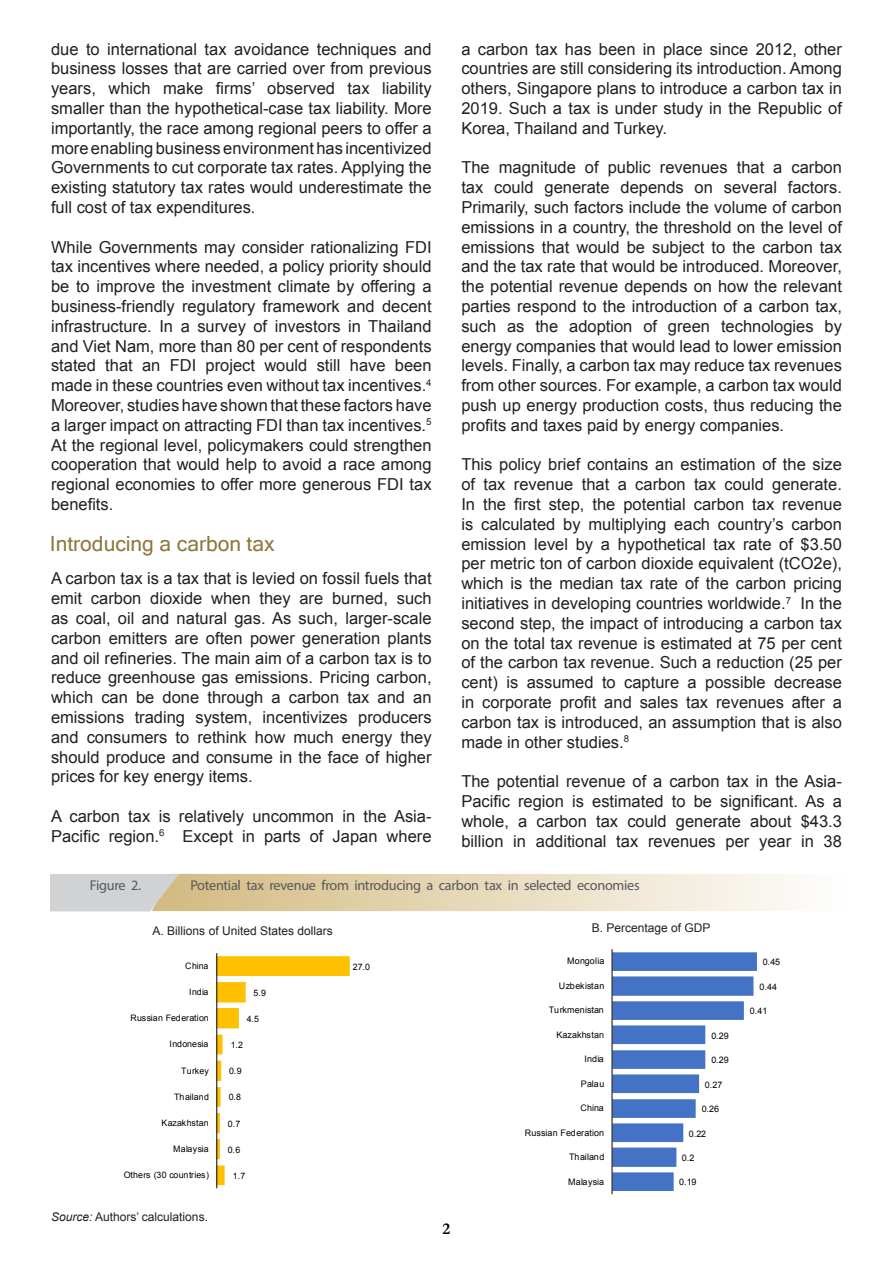
<style>
.page{position:relative;width:893px;height:1263px;background:#fff}
.page>*{position:absolute;margin:0;border:0;box-sizing:border-box;transform-origin:0 0}
.Heading{font:21px "Microsoft Sans Serif";color:#8e773b}
.t1{font:16.5px/19.8px "Arial";color:#231f20;text-align:justify}
.t2{font:700 16.5px "Garamond";color:#000}
.t3{font:14.25px "Myriad Pro";letter-spacing:-.02em;color:#57585a}
.Source{font:12px "Arial";color:#231f20}
.t4{font:9px "Arial";letter-spacing:.01em;color:#000}
.t5{font:9px "Arial";letter-spacing:.03em;color:#000}
.t6{font:8.85px "Arial";letter-spacing:.01em;color:#000}
.s1{font-style:italic}
</style>
<div class="page">
<svg style="left:50px;top:874px;width:744px;height:37px;background:#e3d8be"></svg>
<svg style="left:217px;top:956px;width:133px;height:229px"></svg>
<hr style="left:216px;top:953px;width:1px;height:235px;background:#000">
<svg style="left:613px;top:952px;width:144px;height:239px"></svg>
<hr style="left:612px;top:949px;width:1px;height:245px;background:#000">
<p class="t1" style="left:461px;top:39px;width:382px">a carbon tax has been in place since 2012, other countries are still considering its introduction. Among others, Singapore plans to introduce a carbon tax in 2019. Such a tax is under study in the Republic of Korea, Thailand and Turkey.</p>
<p class="t1" style="left:461px;top:158px;width:382px">The magnitude of public revenues that a carbon tax could generate depends on several factors.<br>Primarily, such factors include the volume of carbon emissions in a country, the threshold on the level of emissions that would be subject to the carbon tax and the tax rate that would be introduced. Moreover, the potential revenue depends on how the relevant parties respond to the introduction of a carbon tax, such as the adoption of green technologies by energy companies that would lead to lower emission levels. Finally, a carbon tax may reduce tax revenues from other sources. For example, a carbon tax would push up energy production costs, thus reducing the profits and taxes paid by energy companies.</p>
<p class="t1" style="left:461px;top:455px;width:382px">This policy brief contains an estimation of the size of tax revenue that a carbon tax could generate.<br>In the first step, the potential carbon tax revenue is calculated by multiplying each country’s carbon emission level by a hypothetical tax rate of $3.50 per metric ton of carbon dioxide equivalent (tCO2e), which is the median tax rate of the carbon pricing initiatives in developing countries worldwide.<sup>7</sup> In the second step, the impact of introducing a carbon tax on the total tax revenue is estimated at 75 per cent of the carbon tax revenue. Such a reduction (25 per cent) is assumed to capture a possible decrease in corporate profit and sales tax revenues after a carbon tax is introduced, an assumption that is also made in other studies.<sup>8</sup></p>
<p class="t1" style="left:461px;top:772px;width:382px">The potential revenue of a carbon tax in the Asia-Pacific region is estimated to be significant. As a whole, a carbon tax could generate about $43.3 billion in additional tax revenues per year in 38</p>
<p class="t1" style="left:51px;top:39px;width:382px">due to international tax avoidance techniques and business losses that are carried over from previous years, which make firms’ observed tax liability smaller than the hypothetical-case tax liability. More importantly, the race among regional peers to offer a more enabling business environment has incentivized Governments to cut corporate tax rates. Applying the existing statutory tax rates would underestimate the full cost of tax expenditures.</p>
<p class="t1" style="left:51px;top:237px;width:382px">While Governments may consider rationalizing FDI tax incentives where needed, a policy priority should be to improve the investment climate by offering a business-friendly regulatory framework and decent infrastructure. In a survey of investors in Thailand and Viet Nam, more than 80 per cent of respondents stated that an FDI project would still have been made in these countries even without tax incentives.<sup>4<br></sup>Moreover, studies have shown that these factors have a larger impact on attracting FDI than tax incentives.<sup>5<br></sup>At the regional level, policymakers could strengthen cooperation that would help to avoid a race among regional economies to offer more generous FDI tax benefits.</p>
<p class="Heading" style="left:50px;top:530px;width:226px">Introducing a carbon tax</p>
<p class="t1" style="left:51px;top:569px;width:382px">A carbon tax is a tax that is levied on fossil fuels that emit carbon dioxide when they are burned, such as coal, oil and natural gas. As such, larger-scale carbon emitters are often power generation plants and oil refineries. The main aim of a carbon tax is to reduce greenhouse gas emissions. Pricing carbon, which can be done through a carbon tax and an emissions trading system, incentivizes producers and consumers to rethink how much energy they should produce and consume in the face of higher prices for key energy items.</p>
<p class="t1" style="left:51px;top:806px;width:382px">A carbon tax is relatively uncommon in the Asia-<br>Pacific region.<sup>6</sup> Except in parts of Japan where</p>
<p class="t3" style="left:90px;top:876px;width:53px">Figure 2.</p>
<p class="t3" style="left:190px;top:876px;width:451px">Potential tax revenue from introducing a carbon tax in selected economies</p>
<p class="Source" style="left:153px;top:922px;width:182px">A. Billions of United States dollars</p>
<p class="Source" style="left:592px;top:919px;width:120px">B. Percentage of GDP</p>
<p class="t6" style="left:185px;top:960px;width:25px">China</p>
<p class="t6" style="left:353px;top:961px;width:19px">27.0</p>
<p class="t4" style="left:567px;top:955px;width:39px">Mongolia</p>
<p class="t4" style="left:763px;top:956px;width:19px">0.45</p>
<p class="t6" style="left:189px;top:986px;width:21px">India</p>
<p class="t6" style="left:254px;top:987px;width:14px">5.9</p>
<p class="t5" style="left:559px;top:980px;width:47px">Uzbekistan</p>
<p class="t4" style="left:760px;top:981px;width:19px">0.44</p>
<p class="t6" style="left:130px;top:1012px;width:80px">Russian Federation</p>
<p class="t6" style="left:247px;top:1013px;width:14px">4.5</p>
<p class="t4" style="left:549px;top:1004px;width:57px">Turkmenistan</p>
<p class="t4" style="left:750px;top:1005px;width:19px">0.41</p>
<p class="t4" style="left:556px;top:1029px;width:49px">Kazakhstan</p>
<p class="t4" style="left:711px;top:1029px;width:19px">0.29</p>
<p class="t6" style="left:170px;top:1038px;width:40px">Indonesia</p>
<p class="t6" style="left:231px;top:1039px;width:14px">1.2</p>
<p class="t4" style="left:584px;top:1053px;width:21px">India</p>
<p class="t4" style="left:711px;top:1054px;width:19px">0.29</p>
<p class="t6" style="left:181px;top:1064px;width:29px">Turkey</p>
<p class="t6" style="left:229px;top:1065px;width:14px">0.9</p>
<p class="t4" style="left:581px;top:1078px;width:25px">Palau</p>
<p class="t4" style="left:705px;top:1078px;width:19px">0.27</p>
<p class="t6" style="left:174px;top:1091px;width:36px">Thailand</p>
<p class="t6" style="left:229px;top:1091px;width:14px">0.8</p>
<p class="t4" style="left:580px;top:1102px;width:25px">China</p>
<p class="t4" style="left:702px;top:1103px;width:19px">0.26</p>
<p class="t6" style="left:162px;top:1117px;width:49px">Kazakhstan</p>
<p class="t6" style="left:228px;top:1118px;width:14px">0.7</p>
<p class="t4" style="left:525px;top:1127px;width:81px">Russian Federation</p>
<p class="t4" style="left:689px;top:1127px;width:19px">0.22</p>
<p class="t6" style="left:173px;top:1143px;width:37px">Malaysia</p>
<p class="t6" style="left:228px;top:1144px;width:14px">0.6</p>
<p class="t4" style="left:569px;top:1151px;width:37px">Thailand</p>
<p class="t4" style="left:682px;top:1152px;width:14px">0.2</p>
<p class="t6" style="left:124px;top:1169px;width:87px">Others (30 countries)</p>
<p class="t6" style="left:233px;top:1170px;width:14px">1.7</p>
<p class="t4" style="left:568px;top:1175px;width:37px">Malaysia</p>
<p class="t4" style="left:679px;top:1176px;width:19px">0.19</p>
<p class="Source" style="left:51px;top:1208px;width:158px"><span class="s1">Source:</span> Authors’ calculations.</p>
<p class="t2" style="left:443px;top:1217px;width:9px">2</p>
</div>
